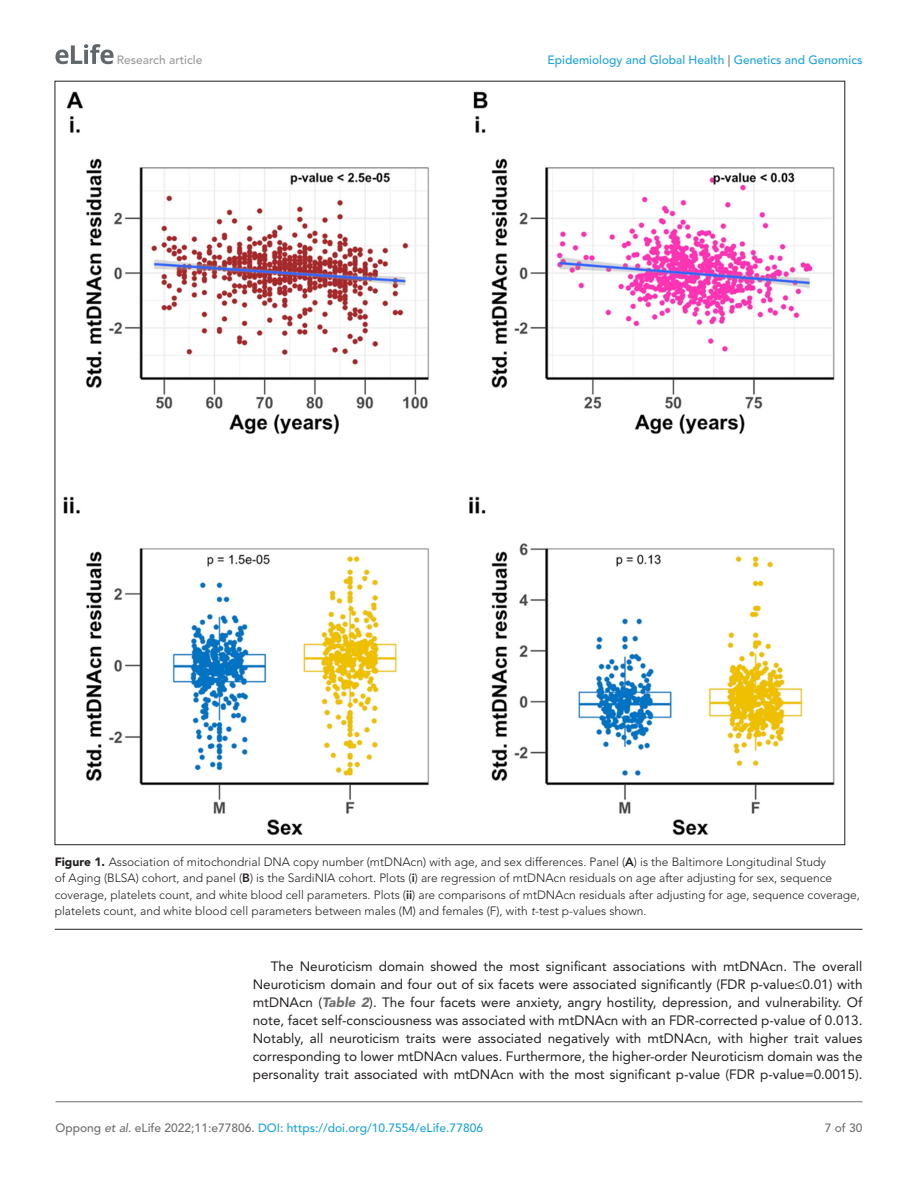
<style>
.page{position:relative;width:918px;height:1188px;background:#fff}
.page>*{position:absolute;margin:0;border:0;box-sizing:border-box;transform-origin:0 0}
.t1{font:13.5px/18px "Avenir LT Std";color:#231f20;text-align:justify}
.t2{font:300 12px/16.5px "Avenir LT Std";color:#231f20}
.t3{font:500 12px "Avenir LT Std";color:#1ea4d7}
.t4{font:500 12px "Avenir LT Std";color:#9a9a9a}
.t5{font:500 12px "Avenir LT Std";color:#6e6e70}
.s1{color:#6e6e70}
.s2{font-weight:900}
.s3{font-weight:800}
.s4{font-style:italic}
.s5{font-weight:900;font-style:italic;color:#6e6e70}
.s6{font-style:italic;color:#6e6e70}
</style>
<div class="page">
<svg style="left:55px;top:44px;width:59px;height:20px"></svg>
<hr style="left:56px;top:1101px;width:806px;height:1px;background:#6e6e70">
<hr style="left:55px;top:929px;width:807px;height:1px;background:#231f20">
<img style="left:64px;top:91px;width:771px;height:745px">
<p class="t4" style="left:117px;top:53px;width:87px">Research article</p>
<p class="t3" style="left:548px;top:53px;width:316px">Epidemiology and Global Health <span class="s1">|</span> Genetics and Genomics</p>
<p class="t2" style="left:55px;top:854px;width:807px"><span class="s2">Figure 1.</span> Association of mitochondrial DNA copy number (mtDNAcn) with age, and sex differences. Panel (<span class="s3">A</span>) is the Baltimore Longitudinal Study<br>of Aging (BLSA) cohort, and panel (<span class="s3">B</span>) is the SardiNIA cohort. Plots (<span class="s3">i</span>) are regression of mtDNAcn residuals on age after adjusting for sex, sequence coverage, platelets count, and white blood cell parameters. Plots (<span class="s3">ii</span>) are comparisons of mtDNAcn residuals after adjusting for age, sequence coverage, platelets count, and white blood cell parameters between males (M) and females (F), with <span class="s4">t</span>-test p-values shown.</p>
<p class="t1" style="left:253px;top:958px;width:611px;text-indent:18px">The Neuroticism domain showed the most significant associations with mtDNAcn. The overall Neuroticism domain and four out of six facets were associated significantly (FDR p-value≤0.01) with mtDNAcn (<span class="s5">Table 2</span>). The four facets were anxiety, angry hostility, depression, and vulnerability. Of note, facet self-consciousness was associated with mtDNAcn with an FDR-corrected p-value of 0.013.<br>Notably, all neuroticism traits were associated negatively with mtDNAcn, with higher trait values corresponding to lower mtDNAcn values. Furthermore, the higher-order Neuroticism domain was the personality trait associated with mtDNAcn with the most significant p-value (FDR p-value=0.0015).</p>
<p class="t3" style="left:56px;top:1121px;width:429px"><span class="s1">Oppong</span> <span class="s6">et al</span><span class="s1">. eLife 2022;11:e77806.</span> DOI: https://doi.org/10.7554/eLife.77806</p>
<p class="t5" style="left:825px;top:1121px;width:39px">7 of 30</p>
</div>
